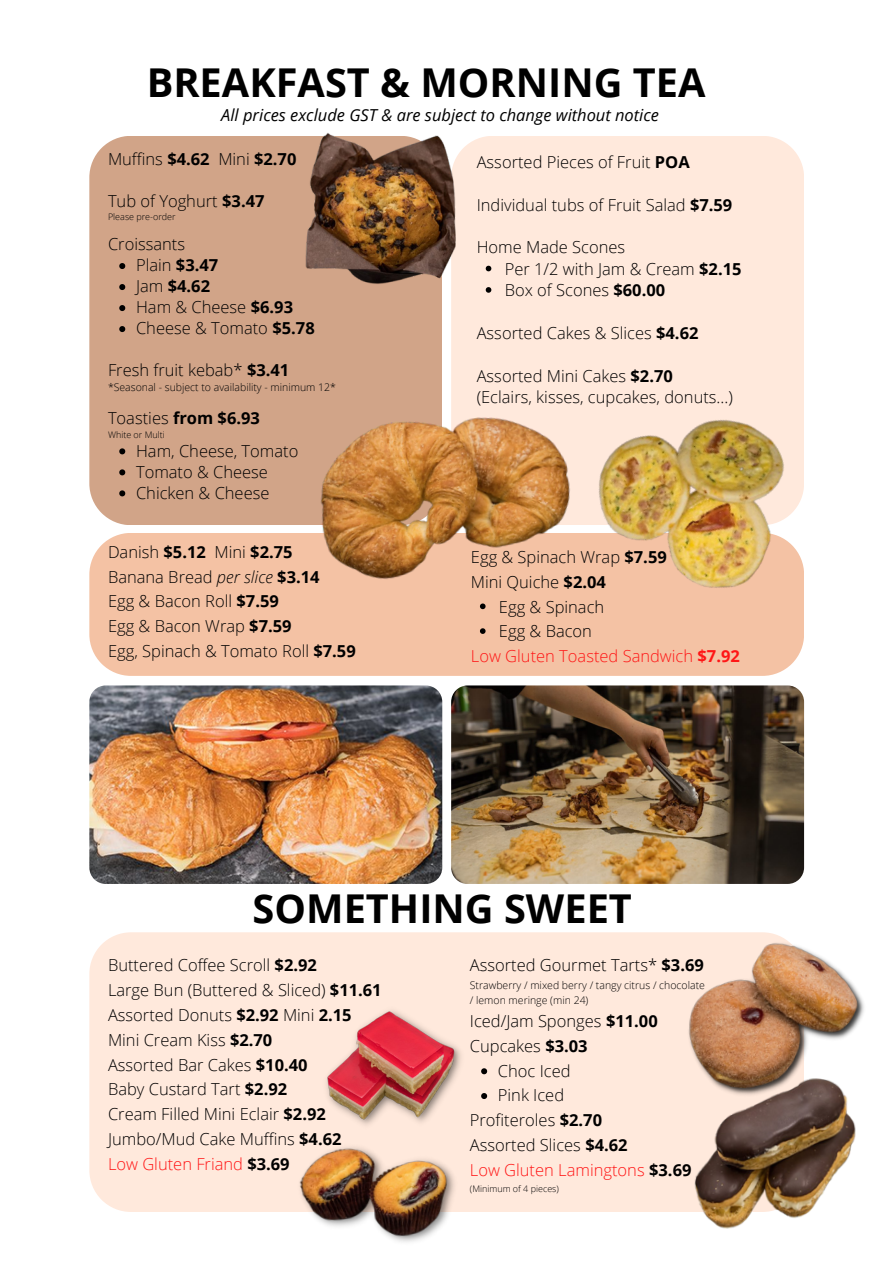
<style>
.page{position:relative;width:893px;height:1264px;background:#fff}
.page>*{position:absolute;margin:0;border:0;box-sizing:border-box;transform-origin:0 0}
.t1{font:700 39.75px "Open Sans";color:#000}
.t2{font:300 16.5px/24.8px "Open Sans";color:#000}
.t3{font:300 16.5px "Open Sans";color:#ff1616}
.t4{font:italic 16.5px "Open Sans";color:#000}
.t5{font:700 16.5px "Open Sans";color:#000}
.t6{font:300 10.5px/15.8px "Open Sans";color:#000}
.t7{font:300 9px "Open Sans";color:#000}
.s1{font-weight:700}
.s2{font-weight:300}
.s3{font-style:italic}
.s4{color:#ff1616}
.s5{font-weight:700;color:#000}
</style>
<div class="page">
<div style="left:89px;top:136px;width:353px;height:388px;background:#d1a488"></div>
<div style="left:451px;top:136px;width:353px;height:250px;background:#ffe9dc"></div>
<div style="left:89px;top:533px;width:711px;height:143px;background:#f4c2a4"></div>
<img style="left:89px;top:685px;width:353px;height:199px;border-radius:16px">
<img style="left:451px;top:685px;width:353px;height:199px;border-radius:16px">
<div style="left:89px;top:932px;width:591px;height:279px;background:#ffe9dc"></div>
<img style="left:680px;top:932px;width:184px;height:135px">
<img style="left:680px;top:1067px;width:176px;height:162px">
<img style="left:292px;top:1131px;width:173px;height:111px">
<img style="left:302px;top:386px;width:270px;height:208px">
<img style="left:572px;top:378px;width:232px;height:275px">
<img style="left:290px;top:133px;width:175px;height:163px">
<img style="left:321px;top:1004px;width:144px;height:126px">
<svg style="left:119px;top:263px;width:6px;height:6px"></svg>
<svg style="left:119px;top:284px;width:6px;height:6px"></svg>
<svg style="left:119px;top:305px;width:6px;height:6px"></svg>
<svg style="left:119px;top:326px;width:6px;height:6px"></svg>
<svg style="left:119px;top:448px;width:6px;height:6px"></svg>
<svg style="left:119px;top:469px;width:6px;height:6px"></svg>
<svg style="left:119px;top:490px;width:6px;height:6px"></svg>
<svg style="left:485px;top:266px;width:6px;height:5px"></svg>
<svg style="left:485px;top:287px;width:6px;height:6px"></svg>
<svg style="left:480px;top:603px;width:5px;height:6px"></svg>
<svg style="left:480px;top:628px;width:5px;height:6px"></svg>
<svg style="left:481px;top:1068px;width:6px;height:6px"></svg>
<svg style="left:481px;top:1093px;width:6px;height:6px"></svg>
<p class="t1" style="left:147px;top:54px;width:560px">BREAKFAST &amp; MORNING TEA</p>
<p class="t4" style="left:221px;top:104px;width:439px">All prices exclude GST &amp; are subject to change without notice</p>
<p class="t2" style="left:108px;top:146px;width:190px">Muffins <span class="s1">$4.62</span> Mini <span class="s1">$2.70</span></p>
<h2 class="t2" style="left:108px;top:188px;width:158px">Tub of Yoghurt <span class="s1">$3.47</span></h2>
<h2 class="t7" style="left:108px;top:211px;width:69px">Please pre-order</h2>
<h2 class="t2" style="left:108px;top:231px;width:79px">Croissants</h2>
<h2 class="t2" style="left:136px;top:252px;width:84px">Plain <span class="s1">$3.47</span></h2>
<h2 class="t5" style="left:136px;top:275px;width:75px"><span class="s2">Jam</span> $4.62</h2>
<h3 class="t2" style="left:136px;top:294px;width:158px">Ham &amp; Cheese <span class="s1">$6.93</span></h3>
<p class="t2" style="left:136px;top:315px;width:180px">Cheese &amp; Tomato <span class="s1">$5.78</span></p>
<p class="t2" style="left:108px;top:357px;width:183px">Fresh fruit kebab* <span class="s1">$3.41</span></p>
<p class="t6" style="left:108px;top:378px;width:229px">*Seasonal - subject to availability - minimum 12*</p>
<h2 class="t5" style="left:108px;top:407px;width:153px"><span class="s2">Toasties</span> from $6.93</h2>
<h2 class="t7" style="left:108px;top:428px;width:58px">White or Multi</h2>
<h2 class="t2" style="left:136px;top:438px;width:164px">Ham, Cheese, Tomato</h2>
<h2 class="t2" style="left:136px;top:459px;width:133px">Tomato &amp; Cheese</h2>
<h2 class="t2" style="left:136px;top:480px;width:135px">Chicken &amp; Cheese</h2>
<h2 class="t2" style="left:476px;top:149px;width:214px">Assorted Pieces of Fruit <span class="s1">POA</span></h2>
<h2 class="t2" style="left:476px;top:192px;width:257px">Individual tubs of Fruit Salad <span class="s1">$7.59</span></h2>
<h2 class="t2" style="left:476px;top:234px;width:150px">Home Made Scones</h2>
<h2 class="t2" style="left:504px;top:256px;width:238px">Per 1/2 with Jam &amp; Cream <span class="s1">$2.15</span></h2>
<h2 class="t2" style="left:504px;top:277px;width:162px">Box of Scones <span class="s1">$60.00</span></h2>
<p class="t2" style="left:476px;top:320px;width:223px">Assorted Cakes &amp; Slices <span class="s1">$4.62</span></p>
<p class="t2" style="left:476px;top:364px;width:257px;line-height:21.3px">Assorted Mini Cakes <span class="s1">$2.70<br></span>(Eclairs, kisses, cupcakes, donuts...)</p>
<h2 class="t2" style="left:108px;top:539px;width:249px">Danish <span class="s1">$5.12</span> Mini <span class="s1">$2.75<br></span>Banana Bread <span class="s3">per slice</span> <span class="s1">$3.14<br></span>Egg &amp; Bacon Roll <span class="s1">$7.59<br></span>Egg &amp; Bacon Wrap <span class="s1">$7.59<br></span>Egg, Spinach &amp; Tomato Roll <span class="s1">$7.59</span></h2>
<h2 class="t2" style="left:471px;top:544px;width:197px">Egg &amp; Spinach Wrap <span class="s1">$7.59<br></span>Mini Quiche <span class="s1">$2.04</span></h2>
<h2 class="t2" style="left:499px;top:593px;width:107px">Egg &amp; Spinach</h2>
<h2 class="t2" style="left:499px;top:618px;width:94px">Egg &amp; Bacon</h2>
<h2 class="t3" style="left:471px;top:644px;width:270px">Low Gluten Toasted Sandwich <span class="s1">$7.92</span></h2>
<h1 class="t1" style="left:252px;top:880px;width:381px">SOMETHING SWEET</h1>
<p class="t2" style="left:108px;top:952px;width:275px">Buttered Coffee Scroll <span class="s1">$2.92<br></span>Large Bun (Buttered &amp; Sliced) <span class="s1">$11.61<br></span>Assorted Donuts <span class="s1">$2.92</span> Mini <span class="s1">2.15<br></span>Mini Cream Kiss <span class="s1">$2.70<br></span>Assorted Bar Cakes <span class="s1">$10.40<br></span>Baby Custard Tart <span class="s1">$2.92<br></span>Cream Filled Mini Eclair <span class="s1">$2.92<br></span>Jumbo/Mud Cake Muffins <span class="s1">$4.62<br></span><span class="s4">Low Gluten Friand</span> <span class="s1">$3.69</span></p>
<p class="t2" style="left:470px;top:952px;width:235px">Assorted Gourmet Tarts* <span class="s1">$3.69</span></p>
<p class="t6" style="left:470px;top:976px;width:236px">Strawberry / mixed berry / tangy citrus / chocolate / lemon meringe (min 24)</p>
<p class="t2" style="left:470px;top:1008px;width:189px">Iced/Jam Sponges <span class="s1">$11.00<br></span>Cupcakes <span class="s1">$3.03</span></p>
<h2 class="t2" style="left:498px;top:1057px;width:74px">Choc Iced</h2>
<h3 class="t2" style="left:498px;top:1082px;width:68px">Pink Iced</h3>
<h2 class="t2" style="left:470px;top:1107px;width:134px">Profiteroles <span class="s1">$2.70</span></h2>
<h2 class="t2" style="left:470px;top:1131px;width:159px">Assorted Slices <span class="s1">$4.62</span></h2>
<p class="t3" style="left:470px;top:1157px;width:223px">Low Gluten Lamingtons <span class="s5">$3.69</span></p>
<p class="t7" style="left:470px;top:1182px;width:90px">(Minimum of 4 pieces)</p>
</div>
